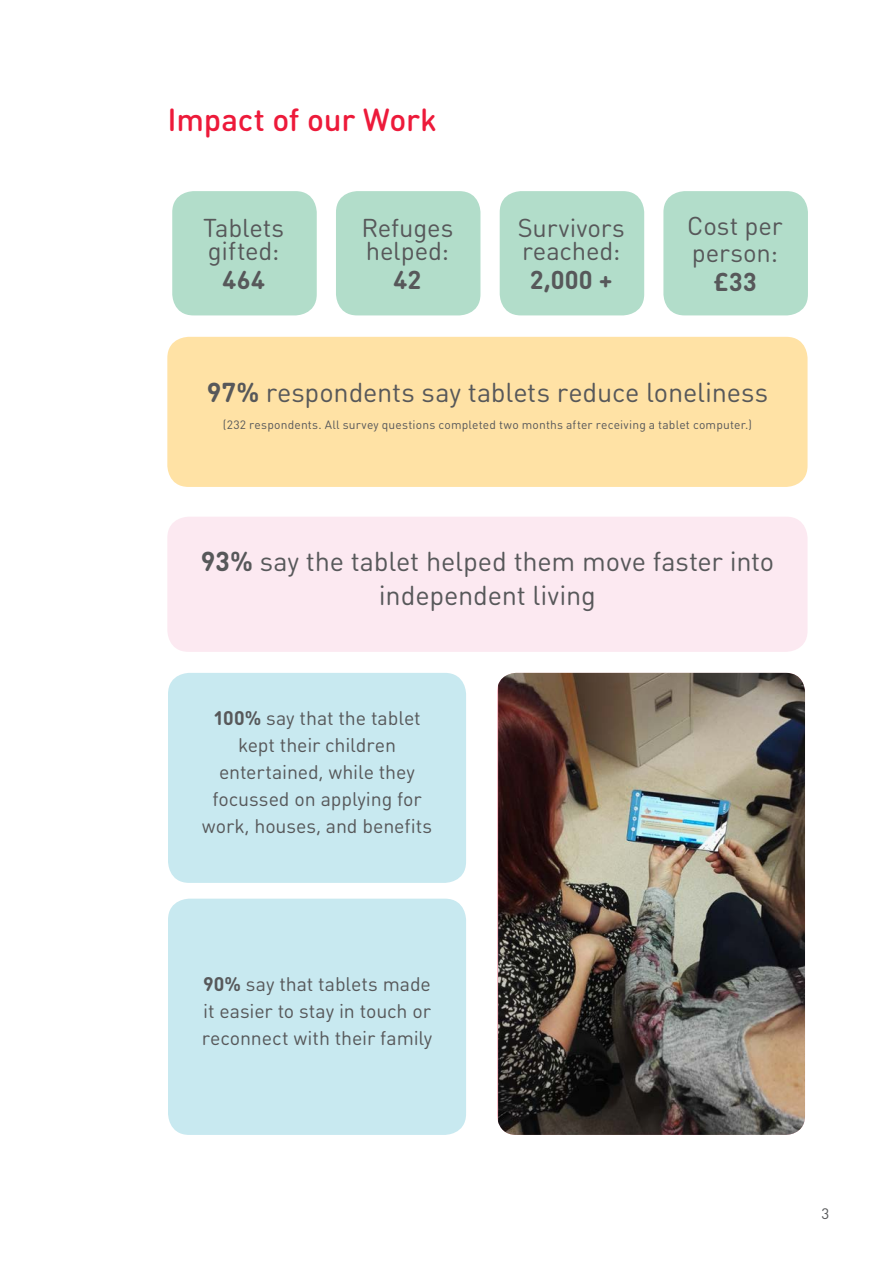
<style>
.page{position:relative;width:893px;height:1263px;background:#fff}
.page>*{position:absolute;margin:0;border:0;box-sizing:border-box;transform-origin:0 0}
.t1{font:500 31.5px "DIN Round Pro";letter-spacing:-.005em;color:#ed1a3a}
.t2{font:27px/34.5px "DIN Round Pro";letter-spacing:-.005em;color:#57585a;text-align:center}
.t3{font:25.5px/22.5px "DIN Round Pro";letter-spacing:-.005em;color:#57585a}
.t4{font:700 25.5px "DIN Round Pro";letter-spacing:.01em;color:#57585a}
.t5{font:19.5px/27px "DIN Round Pro";letter-spacing:-.005em;color:#57585a;text-align:center}
.t6{font:15px "DIN Round Pro";color:#57585a}
.t7{font:12px "DIN Round Pro";letter-spacing:.015em;color:#57585a}
.s1{font-weight:700}
</style>
<div class="page">
<img style="left:498px;top:673px;width:307px;height:462px">
<div style="left:168px;top:673px;width:298px;height:210px;background:#c8e9f0;border-radius:21px"></div>
<div style="left:168px;top:899px;width:298px;height:236px;background:#c8e9f0;border-radius:21px"></div>
<div style="left:167px;top:337px;width:640px;height:150px;background:#ffe2a5;border-radius:21px"></div>
<div style="left:172px;top:191px;width:145px;height:124px;background:#b2ddca;border-radius:21px"></div>
<div style="left:336px;top:191px;width:144px;height:124px;background:#b2ddca;border-radius:21px"></div>
<div style="left:500px;top:191px;width:144px;height:124px;background:#b2ddca;border-radius:21px"></div>
<div style="left:167px;top:517px;width:640px;height:135px;background:#fce9f1;border-radius:21px"></div>
<div style="left:663px;top:191px;width:145px;height:124px;background:#b2ddca;border-radius:21px"></div>
<p class="t1" style="left:168px;top:98px;width:270px">Impact of our Work</p>
<p class="t3" style="left:203px;top:216px;width:83px">Tablets gifted:</p>
<p class="t4" style="left:222px;top:262px;width:44px">464</p>
<p class="t3" style="left:362px;top:216px;width:93px">Refuges helped:</p>
<p class="t4" style="left:393px;top:262px;width:29px">42</p>
<p class="t3" style="left:518px;top:216px;width:109px">Survivors reached:</p>
<p class="t4" style="left:530px;top:262px;width:84px">2,000 +</p>
<p class="t3" style="left:687px;top:211px;width:97px;line-height:27px">Cost per person:</p>
<p class="t4" style="left:713px;top:264px;width:45px">£33</p>
<p class="t2" style="left:207px;top:374px;width:563px"><span class="s1">97%</span> respondents say tablets reduce loneliness</p>
<p class="t7" style="left:223px;top:417px;width:530px">(232 respondents. All survey questions completed two months after receiving a tablet computer.)</p>
<p class="t2" style="left:201px;top:543px;width:575px"><span class="s1">93%</span> say the tablet helped them move faster into independent living</p>
<p class="t5" style="left:202px;top:704px;width:232px"><span class="s1">100%</span> say that the tablet kept their children entertained, while they focussed on applying for work, houses, and benefits</p>
<p class="t5" style="left:202px;top:969px;width:232px;text-align:justify"><span class="s1">90%</span> say that tablets made it easier to stay in touch or reconnect with their family</p>
<p class="t6" style="left:821px;top:1203px;width:9px">3</p>
</div>
